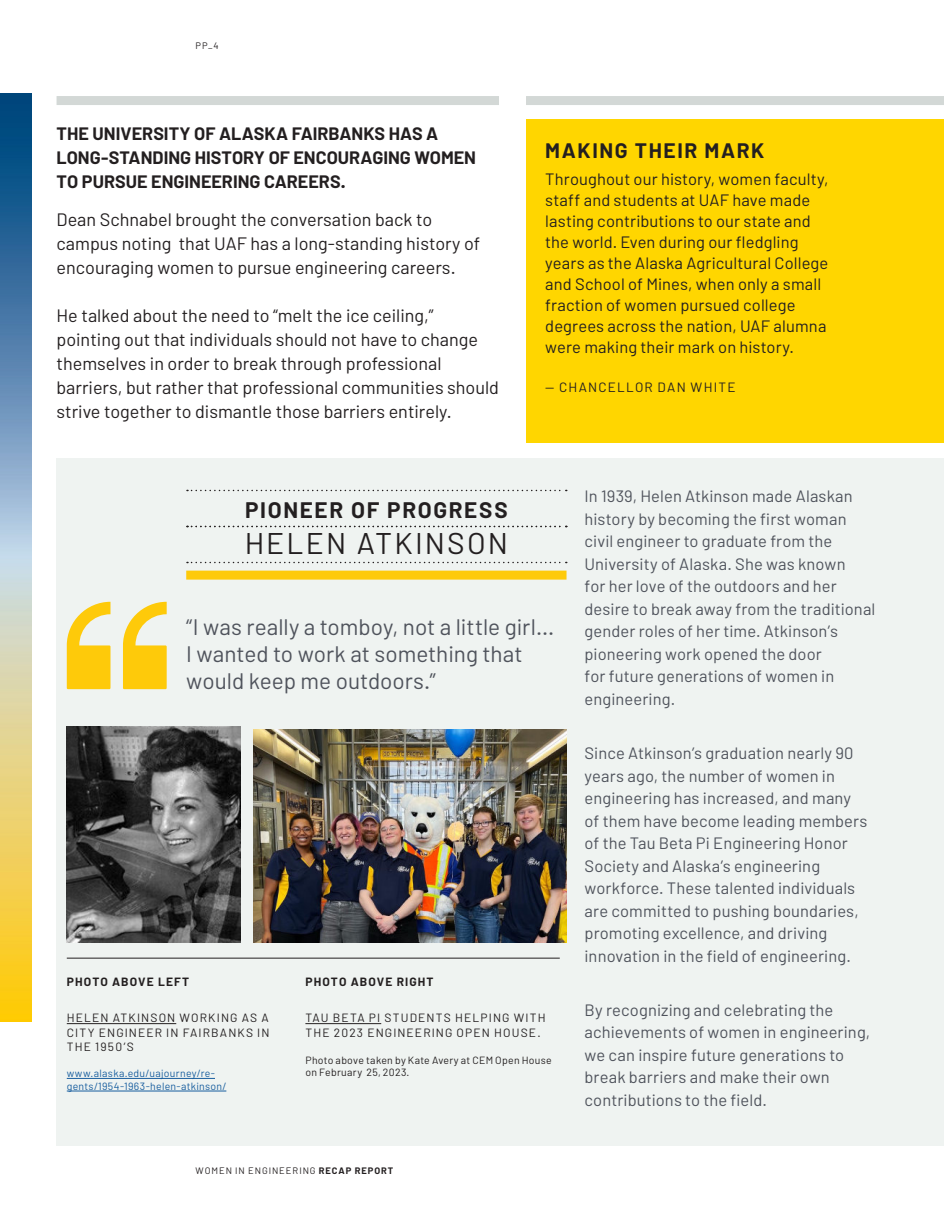
<style>
.page{position:relative;width:944px;height:1214px;background:#fff}
.page>*{position:absolute;margin:0;border:0;box-sizing:border-box;transform-origin:0 0}
.H1___No_Indent__Cent{font:30px "Barlow";letter-spacing:.07em;color:#231f20}
.t1{font:22.5px/27px "Barlow";color:#4f535c}
.H1___No_Indent__Cent-2{font:700 22.5px "Barlow";letter-spacing:.075em;color:#231f20}
.C___3pt_Space_After{font:700 21px "Barlow";letter-spacing:.075em;color:#231f20}
.Body_text_1_-_left{font:18px/24px "Barlow";color:#231f20}
.C{font:700 18px/24px "Barlow";color:#231f20}
.CC{font:16.5px/22.5px "Barlow";letter-spacing:.005em;color:#4f535c}
.C___3pt_Space_After-2{font:16.5px/21px "Barlow";letter-spacing:.005em;color:#231f20}
.C___3pt_Space_After-3{font:13.5px "Barlow";letter-spacing:.095em;color:#231f20}
.C-2{font:12px/14.4px "Barlow";letter-spacing:.095em;color:#231f20;text-align:justify}
.C-3{font:700 12px "Barlow";letter-spacing:.095em;color:#231f20}
.CC-2{font:10.5px/12.6px "Barlow";letter-spacing:.03em;color:#175d9e}
.C-4{font:10.5px/12.6px "Barlow";letter-spacing:.025em;color:#231f20}
.t2{font:9.3px "Barlow";letter-spacing:.105em;color:#231f20}
.s1{font-weight:700}
</style>
<div class="page">
<img style="left:0;top:94px;width:31px;height:927px">
<div style="left:526px;top:119px;width:417px;height:324px;background:#ffd600"></div>
<div style="left:57px;top:458px;width:887px;height:688px;background:#eff3f1"></div>
<hr style="left:67px;top:1023px;width:109px;height:1px;background:#231f20">
<hr style="left:67px;top:1078px;width:148px;height:1px;background:#175d9e">
<hr style="left:67px;top:1090px;width:159px;height:1px;background:#175d9e">
<hr style="left:67px;top:957px;width:492px;height:1px;background:#231f20">
<div style="left:57px;top:96px;width:442px;height:9px;background:#d3d8d6"></div>
<div style="left:526px;top:96px;width:418px;height:9px;background:#d3d8d6"></div>
<img style="left:67px;top:726px;width:173px;height:216px">
<img style="left:254px;top:729px;width:312px;height:213px">
<svg style="left:67px;top:602px;width:100px;height:87px"></svg>
<div style="left:186px;top:570px;width:380px;height:9px;background:#feca0a"></div>
<svg style="left:187px;top:490px;width:379px;height:1px"></svg>
<svg style="left:187px;top:526px;width:379px;height:1px"></svg>
<svg style="left:187px;top:562px;width:379px;height:1px"></svg>
<hr style="left:305px;top:1023px;width:76px;height:1px;background:#231f20">
<p class="t2" style="left:195px;top:40px;width:25px">PP_4</p>
<p class="C" style="left:57px;top:122px;width:421px">THE UNIVERSITY OF ALASKA FAIRBANKS HAS A<br>LONG-STANDING HISTORY OF ENCOURAGING WOMEN<br>TO PURSUE ENGINEERING CAREERS.</p>
<p class="Body_text_1_-_left" style="left:57px;top:207px;width:425px">Dean Schnabel brought the conversation back to campus noting that UAF has a long-standing history of encouraging women to pursue engineering careers.</p>
<p class="Body_text_1_-_left" style="left:57px;top:303px;width:444px">He talked about the need to “melt the ice ceiling,” pointing out that individuals should not have to change themselves in order to break through professional barriers, but rather that professional communities should strive together to dismantle those barriers entirely.</p>
<p class="C___3pt_Space_After" style="left:545px;top:137px;width:221px">MAKING THEIR MARK</p>
<p class="C___3pt_Space_After-2" style="left:545px;top:168px;width:285px">Throughout our history, women faculty, staff and students at UAF have made lasting contributions to our state and the world. Even during our fledgling years as the Alaska Agricultural College and School of Mines, when only a small fraction of women pursued college degrees across the nation, UAF alumna were making their mark on history.</p>
<p class="C___3pt_Space_After-3" style="left:545px;top:379px;width:192px">— CHANCELLOR DAN WHITE</p>
<p class="H1___No_Indent__Cent-2" style="left:245px;top:496px;width:264px">PIONEER OF PROGRESS</p>
<p class="H1___No_Indent__Cent" style="left:245px;top:525px;width:264px">HELEN ATKINSON</p>
<h2 class="t1" style="left:186px;top:613px;width:369px">“I was really a tomboy, not a little girl...<br>I wanted to work at something that would keep me outdoors.”</h2>
<p class="C-3" style="left:67px;top:974px;width:124px">PHOTO ABOVE LEFT</p>
<p class="C-2" style="left:67px;top:1010px;width:204px">HELEN ATKINSON WORKING AS A CITY ENGINEER IN FAIRBANKS IN THE 1950’S</p>
<p class="CC-2" style="left:67px;top:1067px;width:161px">www.alaska.edu/uajourney/re&shy;gents/1954-1963-helen-atkinson/</p>
<p class="C-3" style="left:305px;top:974px;width:130px">PHOTO ABOVE RIGHT</p>
<p class="C-2" style="left:305px;top:1010px;width:242px">TAU BETA PI STUDENTS HELPING WITH<br>THE 2023 ENGINEERING OPEN HOUSE.</p>
<p class="C-4" style="left:305px;top:1053px;width:248px">Photo above taken by Kate Avery at CEM Open House on February 25, 2023.</p>
<p class="t2" style="left:195px;top:1165px;width:199px">WOMEN IN ENGINEERING <span class="s1">RECAP REPORT</span></p>
<p class="CC" style="left:584px;top:485px;width:292px">In 1939, Helen Atkinson made Alaskan history by becoming the first woman civil engineer to graduate from the University of Alaska. She was known<br>for her love of the outdoors and her desire to break away from the traditional gender roles of her time. Atkinson’s pioneering work opened the door<br>for future generations of women in engineering.</p>
<p class="CC" style="left:584px;top:741px;width:284px">Since Atkinson’s graduation nearly 90 years ago, the number of women in engineering has increased, and many of them have become leading members of the Tau Beta Pi Engineering Honor Society and Alaska’s engineering workforce. These talented individuals are committed to pushing boundaries, promoting excellence, and driving innovation in the field of engineering.</p>
<p class="CC" style="left:584px;top:998px;width:287px">By recognizing and celebrating the achievements of women in engineering, we can inspire future generations to break barriers and make their own contributions to the field.</p>
</div>
